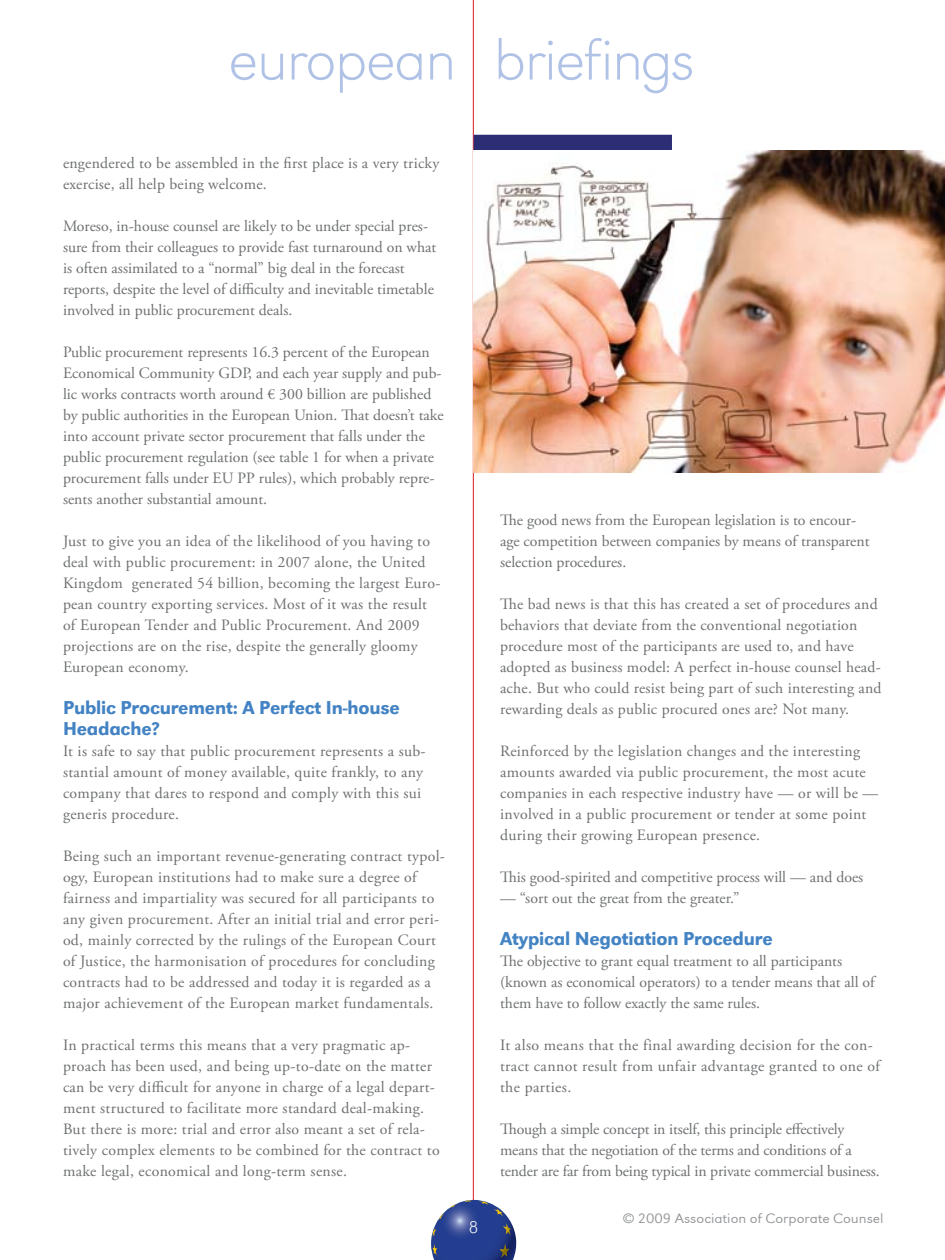
<style>
.page{position:relative;width:945px;height:1260px;background:#fff}
.page>*{position:absolute;margin:0;border:0;box-sizing:border-box;transform-origin:0 0}
.t1{font:59.5px "URW Grotesk T Extr Ligh Extr Wide";letter-spacing:-.035em;color:#b0c2e5}
.t2{font:500 19.25px/21px "URW Grotesk T";letter-spacing:-.01em;color:#4383c4}
.t3{font:17.5px "URW Grotesk T Extr Ligh Extr Wide";color:#fff}
.t4{font:15.75px/21px "Adobe Garamond Pro";letter-spacing:.015em;color:#6d6f71}
.t5{font:15.75px/21px "Adobe Garamond Pro";letter-spacing:-.01em;color:#6d6f71}
.t6{font:14px "URW Grotesk T Ligh Extr Wide";color:#939598}
</style>
<div class="page">
<hr style="left:473px;top:0;width:1px;height:1214px;background:#d71920">
<svg style="left:431px;top:1200px;width:86px;height:60px"></svg>
<div style="left:474px;top:135px;width:198px;height:15px;background:#2c2d74"></div>
<img style="left:474px;top:150px;width:471px;height:322px">
<h1 class="t1" style="left:228px;top:25px;width:468px">european briefings</h1>
<p class="t4" style="left:63px;top:153px;width:378px">engendered to be assembled in the first place is a very tricky exercise, all help being welcome.</p>
<p class="t4" style="left:63px;top:216px;width:375px">Moreso, in-house counsel are likely to be under special pres&shy;sure from their colleagues to provide fast turnaround on what is often assimilated to a “normal” big deal in the forecast reports, despite the level of difficulty and inevitable timetable involved in public procurement deals.</p>
<p class="t4" style="left:63px;top:342px;width:382px">Public procurement represents 16.3 percent of the European Economical Community GDP, and each year supply and pub&shy;lic works contracts worth around € 300 billion are published by public authorities in the European Union. That doesn’t take into account private sector procurement that falls under the public procurement regulation (see table 1 for when a private procurement falls under EU PP rules), which probably repre&shy;sents another substantial amount.</p>
<p class="t4" style="left:63px;top:531px;width:379px">Just to give you an idea of the likelihood of you having to deal with public procurement: in 2007 alone, the United Kingdom generated 54 billion, becoming the largest Euro&shy;pean country exporting services. Most of it was the result of European Tender and Public Procurement. And 2009 projections are on the rise, despite the generally gloomy European economy.</p>
<p class="t2" style="left:63px;top:697px;width:338px">Public Procurement: A Perfect In-house<br>Headache?</p>
<p class="t4" style="left:63px;top:741px;width:364px">It is safe to say that public procurement represents a sub&shy;stantial amount of money available, quite frankly, to any company that dares to respond and comply with this sui generis procedure.</p>
<p class="t4" style="left:63px;top:846px;width:383px">Being such an important revenue-generating contract typol&shy;ogy, European institutions had to make sure a degree of fairness and impartiality was secured for all participants to any given procurement. After an initial trial and error peri&shy;od, mainly corrected by the rulings of the European Court of Justice, the harmonisation of procedures for concluding contracts had to be addressed and today it is regarded as a major achievement of the European market fundamentals.</p>
<p class="t4" style="left:63px;top:1035px;width:378px">In practical terms this means that a very pragmatic ap&shy;proach has been used, and being up-to-date on the matter can be very difficult for anyone in charge of a legal depart&shy;ment structured to facilitate more standard deal-making.<br>But there is more: trial and error also meant a set of rela&shy;tively complex elements to be combined for the contract to make legal, economical and long-term sense.</p>
<p class="t3" style="left:468px;top:1217px;width:12px">8</p>
<p class="t4" style="left:500px;top:510px;width:371px">The good news from the European legislation is to encour&shy;age competition between companies by means of transparent selection procedures.</p>
<p class="t4" style="left:500px;top:594px;width:383px">The bad news is that this has created a set of procedures and behaviors that deviate from the conventional negotiation procedure most of the participants are used to, and have adopted as business model: A perfect in-house counsel head&shy;ache. But who could resist being part of such interesting and rewarding deals as public procured ones are? Not many.</p>
<p class="t4" style="left:500px;top:741px;width:380px">Reinforced by the legislation changes and the interesting amounts awarded via public procurement, the most acute companies in each respective industry have — or will be — involved in a public procurement or tender at some point during their growing European presence.</p>
<p class="t4" style="left:500px;top:867px;width:365px">This good-spirited and competitive process will — and does</p>
<p class="t4" style="left:500px;top:888px;width:241px">— “sort out the great from the greater.”</p>
<p class="t2" style="left:500px;top:928px;width:274px">Atypical Negotiation Procedure</p>
<p class="t4" style="left:500px;top:951px;width:376px">The objective to grant equal treatment to all participants (known as economical operators) to a tender means that all of them have to follow exactly the same rules.</p>
<p class="t4" style="left:500px;top:1035px;width:382px">It also means that the final awarding decision for the con&shy;tract cannot result from unfair advantage granted to one of the parties.</p>
<p class="t5" style="left:500px;top:1119px;width:381px">Though a simple concept in itself, this principle effectively means that the negotiation of the terms and conditions of a tender are far from being typical in private commercial business.</p>
<p class="t6" style="left:623px;top:1210px;width:262px">© 2009 Association of Corporate Counsel</p>
</div>
